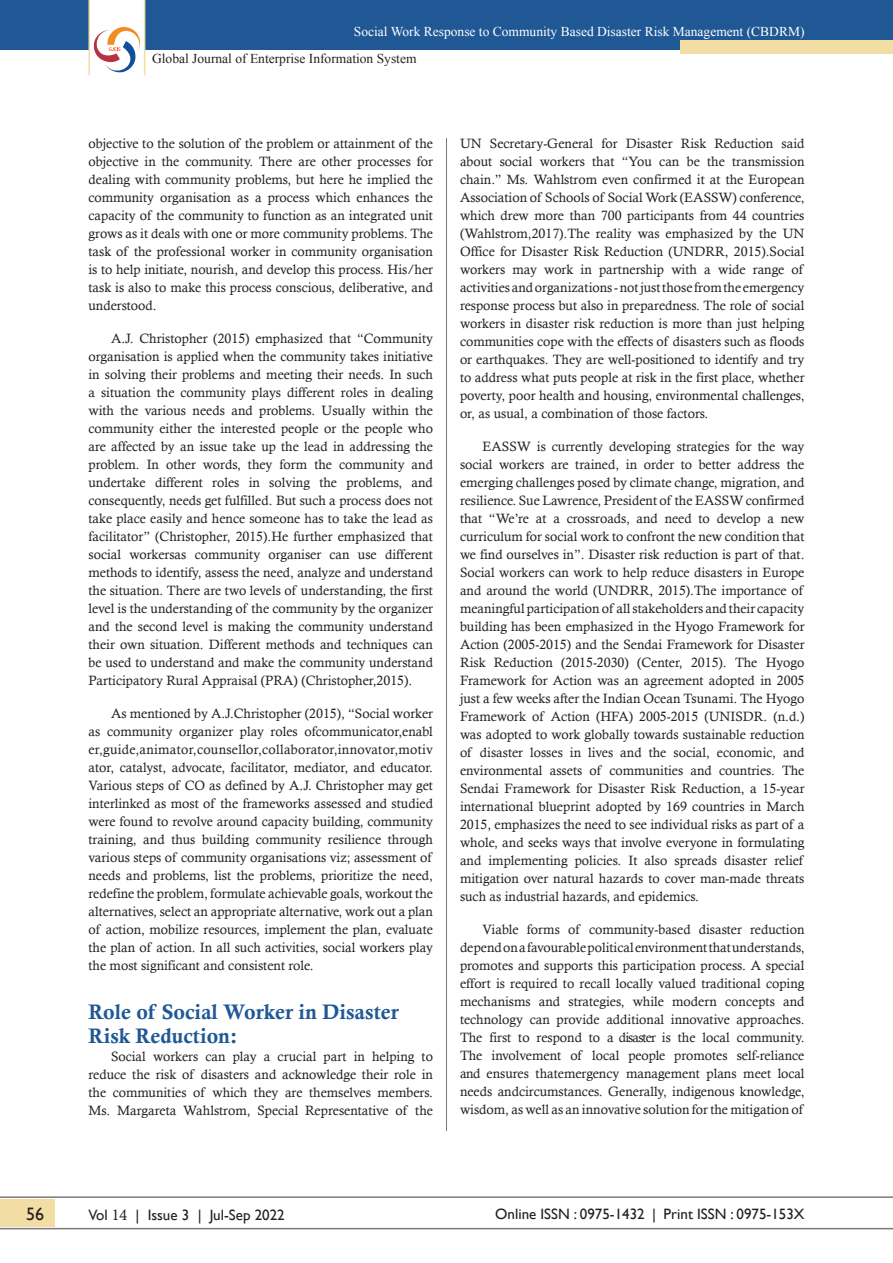
<style>
.page{position:relative;width:893px;height:1263px;background:#fff}
.page>*{position:absolute;margin:0;border:0;box-sizing:border-box;transform-origin:0 0}
.Paragraph_Style_2{font:21px/24.8px "Calis MT Bol";color:#1f5895}
.t1{font:18px "Gill Sans";color:#231f20}
.t2{font:15px "Gill Sans";color:#231f20}
.Final_Body_Text{font:13.5px/18px "Calisto";color:#231f20;text-align:justify}
.t3{font:13.5px "Times New Roman";color:#fff}
.t4{font:13.5px "Times New Roman";color:#231f20}
.s1{font-family:"Calisto"}
</style>
<div class="page">
<div style="left:0;top:1199px;width:54px;height:27px;background:#f2dea5"></div>
<hr style="left:0;top:1196px;width:893px;height:2px;background:#7c787d">
<hr style="left:0;top:1228px;width:893px;height:1px;background:#7c787d">
<div style="left:0;top:0;width:893px;height:50px;background:#1f5895"></div>
<div style="left:680px;top:40px;width:213px;height:14px;background:#f2dea5"></div>
<hr style="left:446px;top:138px;width:1px;height:993px;background:#7c787d">
<svg style="left:88px;top:0;width:57px;height:76px"></svg>
<p class="t3" style="left:354px;top:23px;width:452px">Social Work Response to Community Based Disaster Risk Management (CBDRM)</p>
<p class="t4" style="left:152px;top:50px;width:266px">Global Journal of Enterprise Information System</p>
<p class="Final_Body_Text" style="left:88px;top:134px;width:346px">objective to the solution of the problem or attainment of the objective in the community. There are other processes for dealing with community problems, but here he implied the community organisation as a process which enhances the capacity of the community to function as an integrated unit grows as it deals with one or more community problems. The task of the professional worker in community organisation is to help initiate, nourish, and develop this process. His/her task is also to make this process conscious, deliberative, and understood.</p>
<p class="Final_Body_Text" style="left:88px;top:329px;width:346px;text-indent:22px">A.J. Christopher (2015) emphasized that “Community organisation is applied when the community takes initiative in solving their problems and meeting their needs. In such a situation the community plays different roles in dealing with the various needs and problems. Usually within the community either the interested people or the people who are affected by an issue take up the lead in addressing the problem. In other words, they form the community and undertake different roles in solving the problems, and consequently, needs get fulfilled. But such a process does not take place easily and hence someone has to take the lead as facilitator” (Christopher, 2015).He further emphasized that social workersas community organiser can use different methods to identify, assess the need, analyze and understand the situation. There are two levels of understanding, the first level is the understanding of the community by the organizer and the second level is making the community understand their own situation. Different methods and techniques can be used to understand and make the community understand Participatory Rural Appraisal (PRA) (Christopher,2015).</p>
<p class="Final_Body_Text" style="left:88px;top:704px;width:346px;text-indent:22px">As mentioned by A.J.Christopher (2015), “Social worker as community organizer play roles ofcommunicator,enabl er,guide,animator,counsellor,collaborator,innovator,motiv ator, catalyst, advocate, facilitator, mediator, and educator.<br>Various steps of CO as defined by A.J. Christopher may get interlinked as most of the frameworks assessed and studied were found to revolve around capacity building, community training, and thus building community resilience through various steps of community organisations viz; assessment of needs and problems, list the problems, prioritize the need, redefine the problem, formulate achievable goals, workout the alternatives, select an appropriate alternative, work out a plan of action, mobilize resources, implement the plan, evaluate the plan of action. In all such activities, social workers play the most significant and consistent role.</p>
<p class="Paragraph_Style_2" style="left:88px;top:999px;width:312px">Role of Social Worker in Disaster<br>Risk Reduction:</p>
<p class="Final_Body_Text" style="left:88px;top:1047px;width:346px;text-indent:22px">Social workers can play a crucial part in helping to reduce the risk of disasters and acknowledge their role in the communities of which they are themselves members.<br>Ms. Margareta Wahlstrom, Special Representative of the</p>
<p class="Final_Body_Text" style="left:460px;top:134px;width:346px">UN Secretary-General for Disaster Risk Reduction said about social workers that “You can be the transmission chain.” Ms. Wahlstrom even confirmed it at the European Association of Schools of Social Work (EASSW) conference, which drew more than 700 participants from 44 countries (Wahlstrom,2017).The reality was emphasized by the UN Office for Disaster Risk Reduction (UNDRR, 2015).Social workers may work in partnership with a wide range of activities andorganizations-notjustthose fromthe emergency response process but also in preparedness. The role of social workers in disaster risk reduction is more than just helping communities cope with the effects of disasters such as floods or earthquakes. They are well-positioned to identify and try to address what puts people at risk in the first place, whether poverty, poor health and housing, environmental challenges, or, as usual, a combination of those factors.</p>
<p class="Final_Body_Text" style="left:460px;top:437px;width:346px;text-indent:22px">EASSW is currently developing strategies for the way social workers are trained, in order to better address the emerging challenges posed by climate change, migration, and resilience. Sue Lawrence, President of the EASSW confirmed that “We’re at a crossroads, and need to develop a new curriculum for social work to confront the new condition that we find ourselves in”. Disaster risk reduction is part of that.<br>Social workers can work to help reduce disasters in Europe and around the world (UNDRR, 2015).The importance of meaningful participation of all stakeholders and their capacity building has been emphasized in the Hyogo Framework for Action (2005-2015) and the Sendai Framework for Disaster Risk Reduction (2015-2030) (Center, 2015). The Hyogo Framework for Action was an agreement adopted in 2005 just a few weeks after the Indian Ocean Tsunami. The Hyogo Framework of Action (HFA) 2005-2015 (UNISDR. (n.d.) was adopted to work globally towards sustainable reduction of disaster losses in lives and the social, economic, and environmental assets of communities and countries. The Sendai Framework for Disaster Risk Reduction, a 15-year international blueprint adopted by 169 countries in March 2015, emphasizes the need to see individual risks as part of a whole, and seeks ways that involve everyone in formulating and implementing policies. It also spreads disaster relief mitigation over natural hazards to cover man-made threats such as industrial hazards, and epidemics.</p>
<p class="Final_Body_Text" style="left:460px;top:920px;width:346px;text-indent:22px">Viable forms of community-based disaster reduction depend on a favourable political environment that understands, promotes and supports this participation process. A special effort is required to recall locally valued traditional coping mechanisms and strategies, while modern concepts and technology can provide additional innovative approaches.<br>The first to respond to a disaster is the local community.<br>The involvement of local people promotes self-reliance and ensures thatemergency management plans meet local needs andcircumstances. Generally, indigenous knowledge, wisdom, as well as an innovative solution for the mitigation of</p>
<h2 class="t1" style="left:26px;top:1203px;width:19px">56</h2>
<p class="t2" style="left:88px;top:1206px;width:198px">Vol <span class="s1">14</span> | Issue 3 | Jul-Sep 2022</p>
<p class="t2" style="left:495px;top:1205px;width:311px">Online ISSN : 0975-1432 | Print ISSN : 0975-153X</p>
</div>
